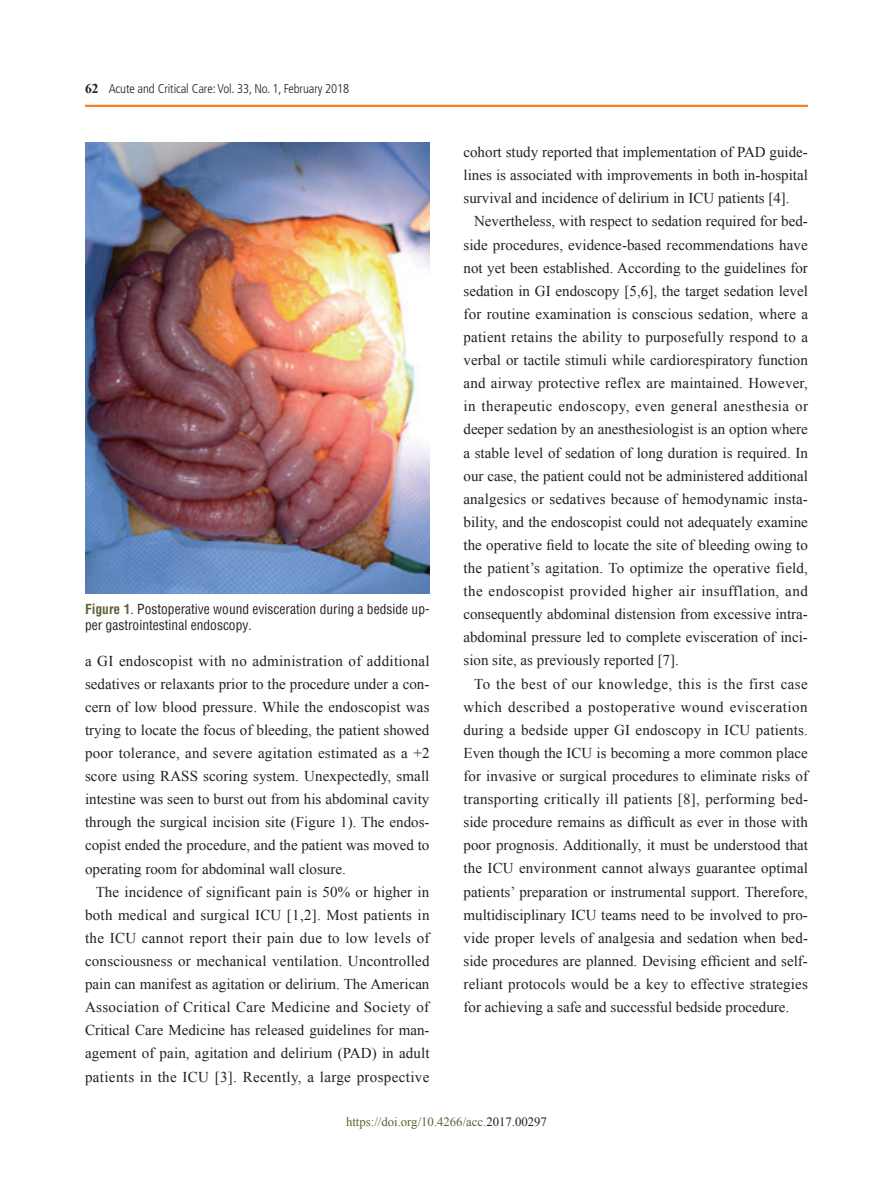
<style>
.page{position:relative;width:893px;height:1191px;background:#fff}
.page>*{position:absolute;margin:0;border:0;box-sizing:border-box;transform-origin:0 0}
.t1{font:15px/23.1px "Times New Roman";color:#231f20;text-align:justify}
.t2{font:condensed 13.5px/16.5px "Helvetica";color:#231f20}
.t3{font:300 condensed 12.75px "Frutiger LT Std";letter-spacing:-.01em;color:#231f20}
.t4{font:12.75px "Times New Roman";color:#616233}
.s1{font-family:"Times New Roman";font-weight:700;font-stretch:normal;font-size:13.5px}
.s2{font-weight:700;color:#616233}
.s3{color:#231f20}
</style>
<div class="page">
<hr style="left:85px;top:105px;width:723px;height:2px;background:#f58220">
<img style="left:85px;top:142px;width:344px;height:451px">
<p class="t3" style="left:85px;top:81px;width:266px"><span class="s1">62</span> Acute and Critical Care: Vol. 33, No. 1, February 2018</p>
<p class="t2" style="left:85px;top:600px;width:346px"><span class="s2">Figure 1</span>. Postoperative wound evisceration during a bedside up&shy;per gastrointestinal endoscopy.</p>
<p class="t1" style="left:85px;top:649px;width:346px">a GI endoscopist with no administration of additional sedatives or relaxants prior to the procedure under a con&shy;cern of low blood pressure. While the endoscopist was trying to locate the focus of bleeding, the patient showed poor tolerance, and severe agitation estimated as a +2 score using RASS scoring system. Unexpectedly, small intestine was seen to burst out from his abdominal cavity through the surgical incision site (Figure 1). The endos&shy;copist ended the procedure, and the patient was moved to operating room for abdominal wall closure.</p>
<p class="t1" style="left:85px;top:880px;width:346px;text-indent:11px">The incidence of significant pain is 50% or higher in both medical and surgical ICU [1,2]. Most patients in the ICU cannot report their pain due to low levels of consciousness or mechanical ventilation. Uncontrolled pain can manifest as agitation or delirium. The American Association of Critical Care Medicine and Society of Critical Care Medicine has released guidelines for man&shy;agement of pain, agitation and delirium (PAD) in adult patients in the ICU [3]. Recently, a large prospective</p>
<p class="t1" style="left:463px;top:140px;width:346px">cohort study reported that implementation of PAD guide&shy;lines is associated with improvements in both in-hospital survival and incidence of delirium in ICU patients [4].</p>
<p class="t1" style="left:463px;top:210px;width:346px;text-indent:11px">Nevertheless, with respect to sedation required for bed&shy;side procedures, evidence-based recommendations have not yet been established. According to the guidelines for sedation in GI endoscopy [5,6], the target sedation level for routine examination is conscious sedation, where a patient retains the ability to purposefully respond to a verbal or tactile stimuli while cardiorespiratory function and airway protective reflex are maintained. However, in therapeutic endoscopy, even general anesthesia or deeper sedation by an anesthesiologist is an option where a stable level of sedation of long duration is required. In our case, the patient could not be administered additional analgesics or sedatives because of hemodynamic insta&shy;bility, and the endoscopist could not adequately examine the operative field to locate the site of bleeding owing to the patient’s agitation. To optimize the operative field, the endoscopist provided higher air insufflation, and consequently abdominal distension from excessive intra&shy;abdominal pressure led to complete evisceration of inci&shy;sion site, as previously reported [7].</p>
<p class="t1" style="left:463px;top:672px;width:346px;text-indent:11px">To the best of our knowledge, this is the first case which described a postoperative wound evisceration during a bedside upper GI endoscopy in ICU patients.<br>Even though the ICU is becoming a more common place for invasive or surgical procedures to eliminate risks of transporting critically ill patients [8], performing bed&shy;side procedure remains as difficult as ever in those with poor prognosis. Additionally, it must be understood that the ICU environment cannot always guarantee optimal patients’ preparation or instrumental support. Therefore, multidisciplinary ICU teams need to be involved to pro&shy;vide proper levels of analgesia and sedation when bed&shy;side procedures are planned. Devising efficient and self&shy;reliant protocols would be a key to effective strategies for achieving a safe and successful bedside procedure.</p>
<p class="t4" style="left:346px;top:1113px;width:202px">https://doi.org/10.4266/acc.<span class="s3">2017.00297</span></p>
</div>
